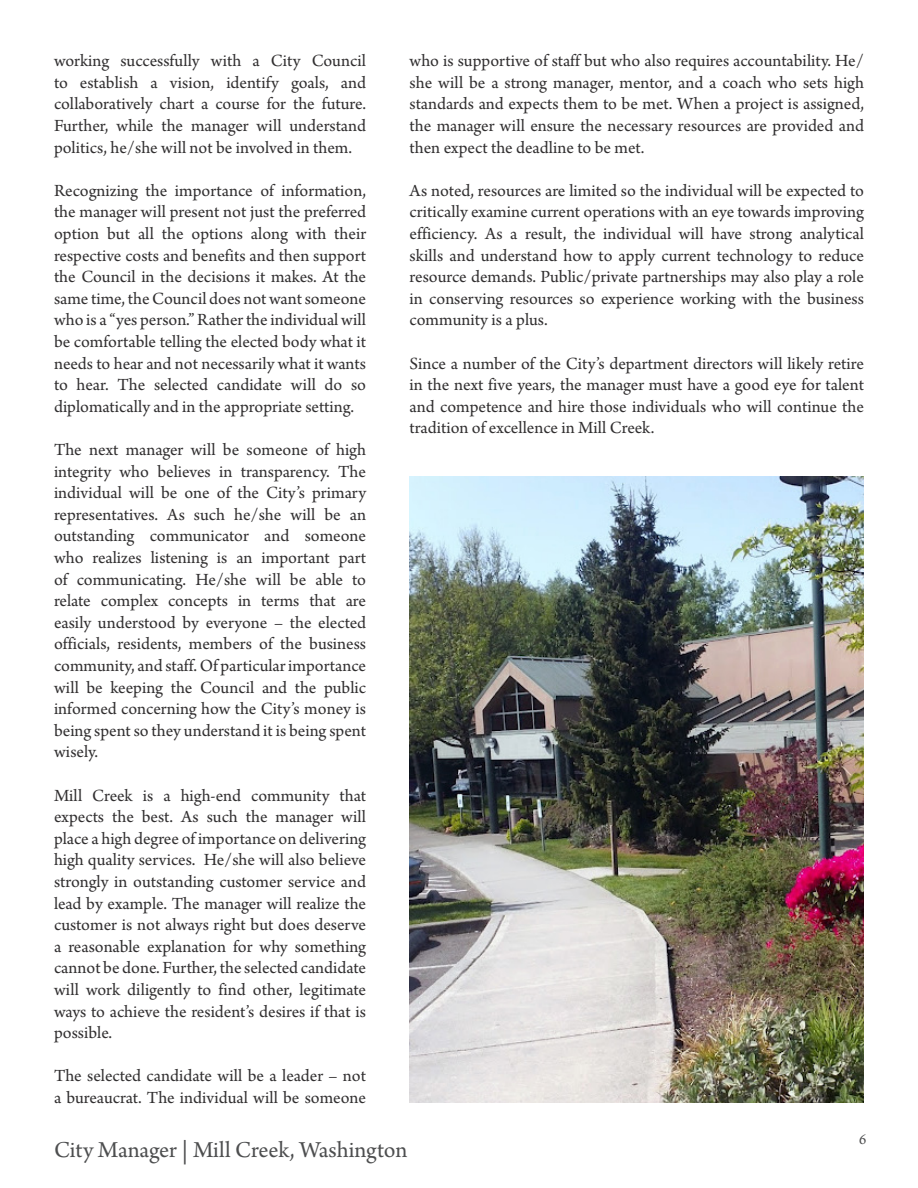
<style>
.page{position:relative;width:918px;height:1188px;background:#fff}
.page>*{position:absolute;margin:0;border:0;box-sizing:border-box;transform-origin:0 0}
.t1{font:24px "Arno Pro";letter-spacing:-.005em;color:#4d4e4f}
.main_pragraph{font:18px/21.6px "Arno Pro";color:#312f30;text-align:justify}
.t2{font:15px "Arno Pro";color:#4d4e4f}
</style>
<div class="page">
<img style="left:410px;top:476px;width:454px;height:626px">
<p class="main_pragraph" style="left:54px;top:51px;width:314px">working successfully with a City Council to establish a vision, identify goals, and collaboratively chart a course for the future.<br>Further, while the manager will understand politics, he/she will not be involved in them.</p>
<p class="main_pragraph" style="left:54px;top:181px;width:314px">Recognizing the importance of information, the manager will present not just the preferred option but all the options along with their respective costs and benefits and then support the Council in the decisions it makes. At the same time, the Council does not want someone who is a “yes person.” Rather the individual will be comfortable telling the elected body what it needs to hear and not necessarily what it wants to hear. The selected candidate will do so diplomatically and in the appropriate setting.</p>
<p class="main_pragraph" style="left:54px;top:440px;width:314px">The next manager will be someone of high integrity who believes in transparency. The individual will be one of the City’s primary representatives. As such he/she will be an outstanding communicator and someone who realizes listening is an important part of communicating. He/she will be able to relate complex concepts in terms that are easily understood by everyone – the elected officials, residents, members of the business community, and staff. Of particular importance will be keeping the Council and the public informed concerning how the City’s money is being spent so they understand it is being spent wisely.</p>
<p class="main_pragraph" style="left:54px;top:785px;width:314px">Mill Creek is a high-end community that expects the best. As such the manager will place a high degree of importance on delivering high quality services. He/she will also believe strongly in outstanding customer service and lead by example. The manager will realize the customer is not always right but does deserve a reasonable explanation for why something cannot be done. Further, the selected candidate will work diligently to find other, legitimate ways to achieve the resident’s desires if that is possible.</p>
<p class="main_pragraph" style="left:54px;top:1066px;width:314px">The selected candidate will be a leader – not a bureaucrat. The individual will be someone</p>
<p class="main_pragraph" style="left:410px;top:51px;width:456px">who is supportive of staff but who also requires accountability. He/ she will be a strong manager, mentor, and a coach who sets high standards and expects them to be met. When a project is assigned, the manager will ensure the necessary resources are provided and then expect the deadline to be met.</p>
<p class="main_pragraph" style="left:410px;top:181px;width:456px">As noted, resources are limited so the individual will be expected to critically examine current operations with an eye towards improving efficiency. As a result, the individual will have strong analytical skills and understand how to apply current technology to reduce resource demands. Public/private partnerships may also play a role in conserving resources so experience working with the business community is a plus.</p>
<p class="main_pragraph" style="left:410px;top:353px;width:456px">Since a number of the City’s department directors will likely retire in the next five years, the manager must have a good eye for talent and competence and hire those individuals who will continue the tradition of excellence in Mill Creek.</p>
<h1 class="t1" style="left:54px;top:1136px;width:355px">City Manager | Mill Creek, Washington</h1>
<p class="t2" style="left:859px;top:1131px;width:9px">6</p>
</div>
